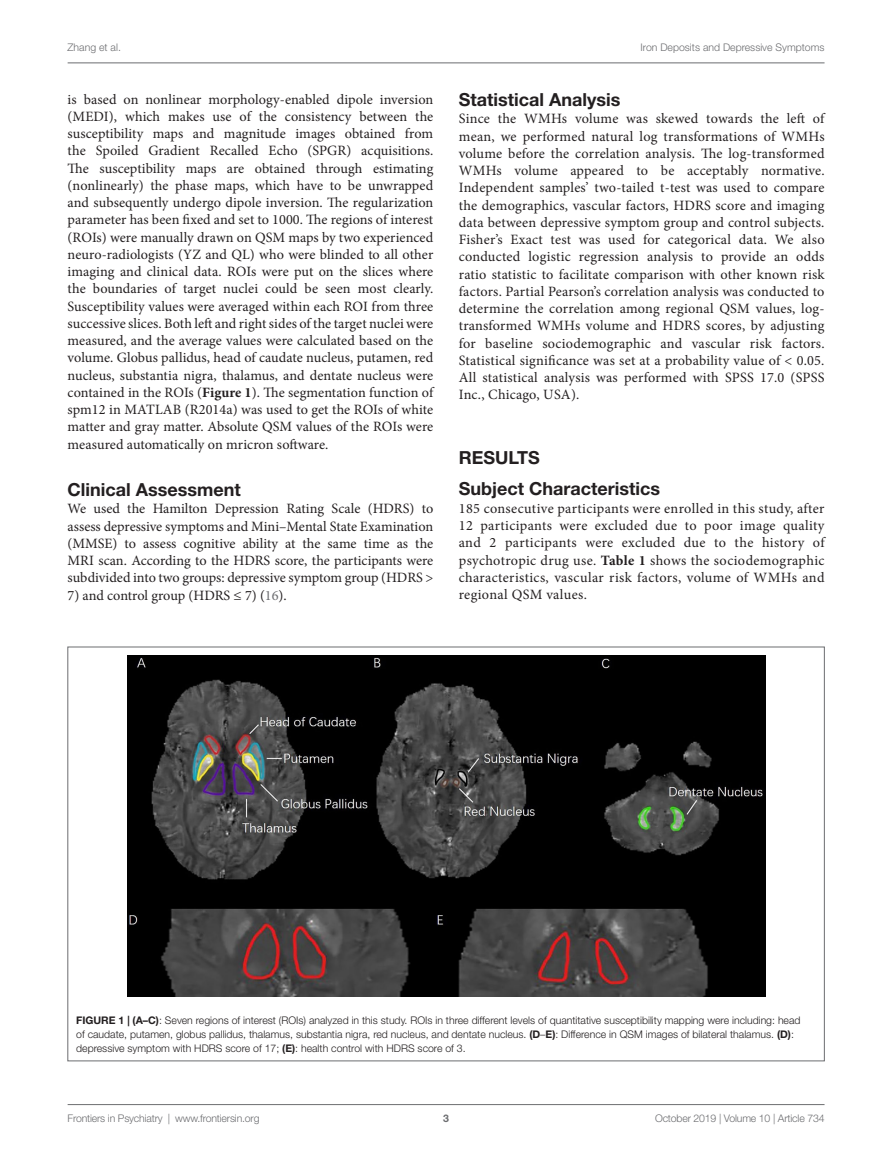
<style>
.page{position:relative;width:893px;height:1170px;background:#fff}
.page>*{position:absolute;margin:0;border:0;box-sizing:border-box;transform-origin:0 0}
._2{font:700 18px "Helvetica Neue LT Std";color:#231f20}
._1{font:700 18px "Helvetica Neue LT Std";color:#231f20}
.T1{font:14.25px/17.2px "Minion Pro";letter-spacing:.005em;color:#231f20;text-align:justify}
.FC{font:300 10.5px/14.2px "Helvetica Neue LT Std";color:#231f20}
.DVA{font:300 10.5px "Helvetica Neue LT Std";letter-spacing:-.015em;color:#6c6d70}
.t1{font:700 10.5px "Helvetica Neue LT Std";color:#6c6d70}
.s1{font-weight:700}
.s2{color:#6c6d70}
</style>
<div class="page">
<hr style="left:68px;top:63px;width:756px;height:1px;background:#6c6d70">
<hr style="left:68px;top:1104px;width:756px;height:1px;background:#6c6d70">
<img style="left:127px;top:655px;width:638px;height:341px">
<p class="DVA" style="left:68px;top:41px;width:55px">Zhang et al.</p>
<p class="DVA" style="left:641px;top:41px;width:185px">Iron Deposits and Depressive Symptoms</p>
<p class="T1" style="left:68px;top:90px;width:367px">is based on nonlinear morphology-enabled dipole inversion (MEDI), which makes use of the consistency between the susceptibility maps and magnitude images obtained from the Spoiled Gradient Recalled Echo (SPGR) acquisitions.<br>The susceptibility maps are obtained through estimating (nonlinearly) the phase maps, which have to be unwrapped and subsequently undergo dipole inversion. The regularization parameter has been fixed and set to 1000. The regions of interest (ROIs) were manually drawn on QSM maps by two experienced neuro-radiologists (YZ and QL) who were blinded to all other imaging and clinical data. ROIs were put on the slices where the boundaries of target nuclei could be seen most clearly.<br>Susceptibility values were averaged within each ROI from three successive slices. Both left and right sides of the target nuclei were measured, and the average values were calculated based on the volume. Globus pallidus, head of caudate nucleus, putamen, red nucleus, substantia nigra, thalamus, and dentate nucleus were contained in the ROIs (<span class="s1">Figure 1</span>). The segmentation function of spm12 in MATLAB (R2014a) was used to get the ROIs of white matter and gray matter. Absolute QSM values of the ROIs were measured automatically on mricron software.</p>
<p class="_2" style="left:68px;top:478px;width:175px">Clinical Assessment</p>
<p class="T1" style="left:68px;top:500px;width:367px">We used the Hamilton Depression Rating Scale (HDRS) to assess depressive symptoms and Mini–Mental State Examination (MMSE) to assess cognitive ability at the same time as the MRI scan. According to the HDRS score, the participants were subdivided into two groups: depressive symptom group (HDRS &gt;</p>
<p class="T1" style="left:68px;top:586px;width:221px">7) and control group (HDRS ≤ 7) (<span class="s2">16</span>).</p>
<p class="_2" style="left:459px;top:88px;width:163px">Statistical Analysis</p>
<p class="T1" style="left:459px;top:110px;width:367px">Since the WMHs volume was skewed towards the left of mean, we performed natural log transformations of WMHs volume before the correlation analysis. The log-transformed WMHs volume appeared to be acceptably normative.<br>Independent samples’ two-tailed t-test was used to compare the demographics, vascular factors, HDRS score and imaging data between depressive symptom group and control subjects.<br>Fisher’s Exact test was used for categorical data. We also conducted logistic regression analysis to provide an odds ratio statistic to facilitate comparison with other known risk factors. Partial Pearson’s correlation analysis was conducted to determine the correlation among regional QSM values, log&shy;transformed WMHs volume and HDRS scores, by adjusting for baseline sociodemographic and vascular risk factors.<br>Statistical significance was set at a probability value of &lt; 0.05.<br>All statistical analysis was performed with SPSS 17.0 (SPSS Inc., Chicago, USA).</p>
<p class="_1" style="left:459px;top:446px;width:83px">RESULTS</p>
<p class="_2" style="left:459px;top:478px;width:203px">Subject Characteristics</p>
<p class="T1" style="left:459px;top:499px;width:367px">185 consecutive participants were enrolled in this study, after 12 participants were excluded due to poor image quality and 2 participants were excluded due to the history of psychotropic drug use. <span class="s1">Table 1</span> shows the sociodemographic characteristics, vascular risk factors, volume of WMHs and regional QSM values.</p>
<p class="FC" style="left:76px;top:1012px;width:726px"><span class="s1">FIGURE 1 | (A–C)</span>: Seven regions of interest (ROIs) analyzed in this study. ROIs in three different levels of quantitative susceptibility mapping were including: head of caudate, putamen, globus pallidus, thalamus, substantia nigra, red nucleus, and dentate nucleus. <span class="s1">(D</span>–<span class="s1">E)</span>: Difference in QSM images of bilateral thalamus. <span class="s1">(D)</span>: depressive symptom with HDRS score of 17; <span class="s1">(E)</span>: health control with HDRS score of 3.</p>
<p class="DVA" style="left:68px;top:1111px;width:104px">Frontiers in Psychiatry |</p>
<p class="DVA" style="left:175px;top:1111px;width:86px">www.frontiersin.org</p>
<p class="t1" style="left:443px;top:1111px;width:7px">3</p>
<p class="DVA" style="left:655px;top:1111px;width:171px">October 2019 | Volume 10 | Article 734</p>
</div>
